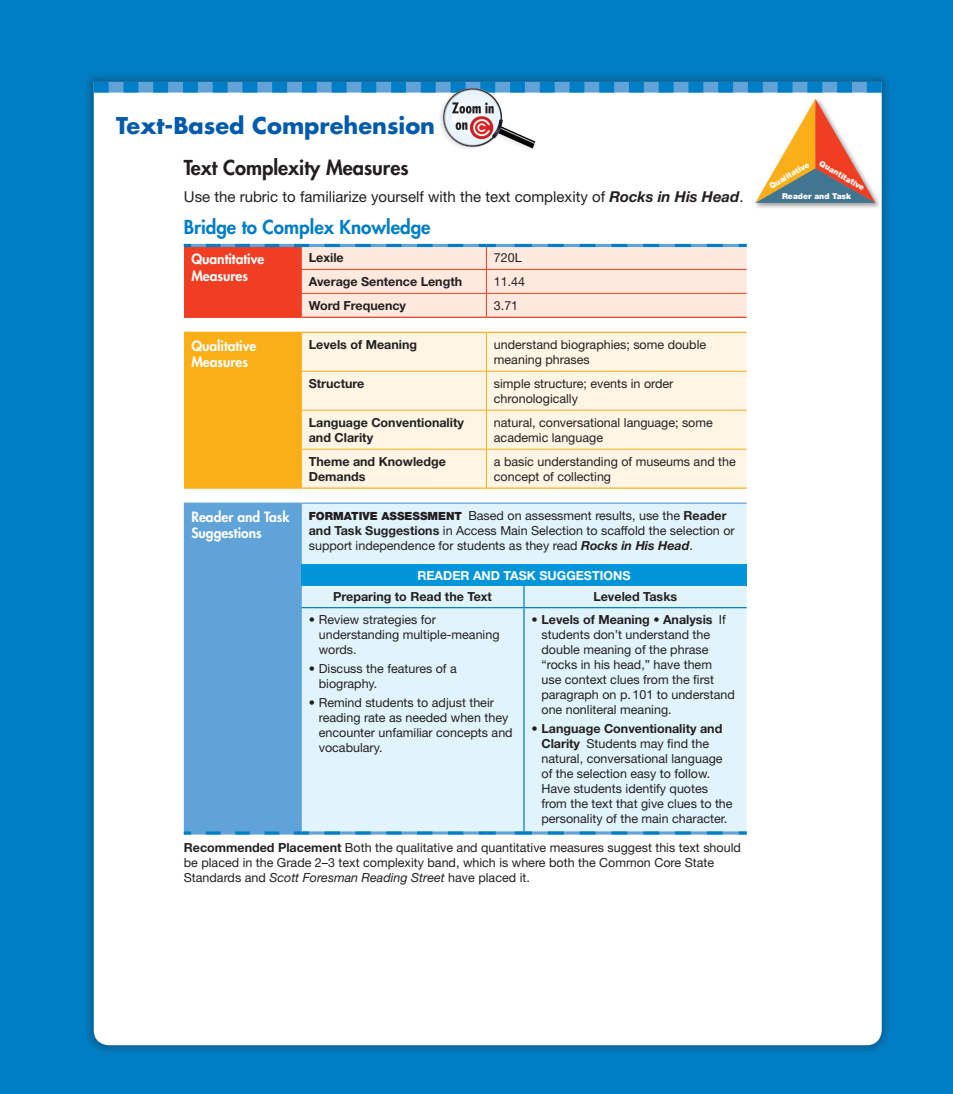
<style>
.page{position:relative;width:953px;height:1094px;background:#fff}
.page>*{position:absolute;margin:0;border:0;box-sizing:border-box;transform-origin:0 0}
.t1{font:700 22.5px "Futura Std";color:#015aaa}
.t2{font:800 20px "Futura Std";color:#231f20}
.t3{font:800 18.75px "Futura Std";color:#007ec5}
.t4{font:15px "Helvetica Neue LT Std";color:#231f20}
.t5{font:800 13.75px/16.2px "Futura Std";color:#fff}
.t6{font:12.5px/15px "Helvetica Neue LT Std";color:#231f20}
.t7{font:700 12.5px/15px "Helvetica Neue LT Std";color:#231f20}
.t8{font:700 12.5px "Helvetica Neue LT Std";color:#fff}
.t9{font:900 8px "Helvetica Neue LT Std";color:#fff}
.s1{font-weight:700;font-style:italic}
.s2{font-weight:900;font-size:11.25px}
.s3{font-weight:700}
.s4{font-style:italic}
</style>
<div class="page">
<div style="left:0;top:0;width:952px;height:1093px;background:#007ec5"></div>
<div style="left:83px;top:71px;width:809px;height:984px;background:#231f20;opacity:.3"></div>
<div style="left:94px;top:92px;width:787px;height:952px;background:#fff"></div>
<svg style="left:94px;top:82px;width:787px;height:10px"></svg>
<div style="left:754px;top:98px;width:130px;height:115px;background:#231f20;opacity:.3"></div>
<img style="left:751px;top:94px;width:131px;height:116px">
<svg style="left:755px;top:99px;width:120px;height:104px;background:#dab89f"></svg>
<div style="left:184px;top:245px;width:117px;height:72px;background:#ef3e22"></div>
<div style="left:184px;top:332px;width:117px;height:156px;background:#faaf18"></div>
<div style="left:302px;top:333px;width:444px;height:154px;background:#fef5e5"></div>
<div style="left:309px;top:503px;width:437px;height:328px;background:#e1f4fc"></div>
<div style="left:301px;top:564px;width:445px;height:22px;background:#0095d9"></div>
<hr style="left:184px;top:244px;width:117px;height:3px;background:#60a3d8">
<hr style="left:301px;top:831px;width:185px;height:3px;background:#60a3d8">
<hr style="left:486px;top:831px;width:38px;height:3px;background:#60a3d8">
<hr style="left:524px;top:831px;width:222px;height:3px;background:#60a3d8">
<svg style="left:206px;top:244px;width:74px;height:3px"></svg>
<svg style="left:184px;top:244px;width:7px;height:3px"></svg>
<svg style="left:324px;top:831px;width:147px;height:3px"></svg>
<svg style="left:478px;top:831px;width:18px;height:3px"></svg>
<svg style="left:548px;top:831px;width:182px;height:3px"></svg>
<svg style="left:514px;top:831px;width:18px;height:3px"></svg>
<svg style="left:738px;top:831px;width:8px;height:3px"></svg>
<hr style="left:184px;top:502px;width:117px;height:1px;background:#60a3d8">
<hr style="left:301px;top:502px;width:185px;height:1px;background:#60a3d8">
<hr style="left:486px;top:502px;width:38px;height:1px;background:#60a3d8">
<hr style="left:524px;top:502px;width:222px;height:1px;background:#60a3d8">
<div style="left:184px;top:503px;width:125px;height:331px;background:#60a3d8"></div>
<hr style="left:301px;top:607px;width:1px;height:224px;background:#60a3d8">
<svg style="left:523px;top:586px;width:1px;height:21px"></svg>
<hr style="left:523px;top:608px;width:1px;height:223px;background:#007ec5">
<hr style="left:301px;top:607px;width:185px;height:1px;background:#007ec5">
<hr style="left:486px;top:607px;width:38px;height:1px;background:#007ec5">
<hr style="left:524px;top:607px;width:222px;height:1px;background:#007ec5">
<svg style="left:294px;top:244px;width:452px;height:72px;background:#f3ddd4"></svg>
<hr style="left:486px;top:293px;width:38px;height:1px;background:#ef3e22">
<hr style="left:524px;top:293px;width:222px;height:1px;background:#ef3e22">
<hr style="left:184px;top:316px;width:117px;height:2px;background:#ef3e22">
<hr style="left:301px;top:316px;width:185px;height:2px;background:#ef3e22">
<hr style="left:486px;top:316px;width:38px;height:2px;background:#ef3e22">
<hr style="left:524px;top:316px;width:222px;height:2px;background:#ef3e22">
<hr style="left:184px;top:331px;width:117px;height:2px;background:#faaf18">
<hr style="left:301px;top:333px;width:1px;height:38px;background:#faaf18">
<hr style="left:301px;top:331px;width:185px;height:2px;background:#faaf18">
<hr style="left:486px;top:333px;width:1px;height:38px;background:#faaf18">
<hr style="left:486px;top:331px;width:38px;height:2px;background:#faaf18">
<hr style="left:524px;top:331px;width:222px;height:2px;background:#faaf18">
<hr style="left:301px;top:371px;width:1px;height:39px;background:#faaf18">
<hr style="left:301px;top:371px;width:185px;height:1px;background:#faaf18">
<hr style="left:486px;top:371px;width:1px;height:39px;background:#faaf18">
<hr style="left:486px;top:371px;width:38px;height:1px;background:#faaf18">
<hr style="left:524px;top:371px;width:222px;height:1px;background:#faaf18">
<hr style="left:301px;top:410px;width:1px;height:39px;background:#faaf18">
<hr style="left:301px;top:410px;width:185px;height:1px;background:#faaf18">
<hr style="left:486px;top:410px;width:1px;height:39px;background:#faaf18">
<hr style="left:486px;top:410px;width:38px;height:1px;background:#faaf18">
<hr style="left:524px;top:410px;width:222px;height:1px;background:#faaf18">
<hr style="left:301px;top:449px;width:1px;height:38px;background:#faaf18">
<hr style="left:301px;top:449px;width:185px;height:1px;background:#faaf18">
<hr style="left:486px;top:449px;width:1px;height:38px;background:#faaf18">
<hr style="left:486px;top:449px;width:38px;height:1px;background:#faaf18">
<hr style="left:524px;top:449px;width:222px;height:1px;background:#faaf18">
<hr style="left:301px;top:487px;width:185px;height:1px;background:#faaf18">
<hr style="left:486px;top:487px;width:38px;height:1px;background:#faaf18">
<hr style="left:524px;top:487px;width:222px;height:1px;background:#faaf18">
<img style="left:434px;top:82px;width:105px;height:75px">
<h1 class="t1" style="left:116px;top:110px;width:320px">Text-Based Comprehension</h1>
<h2 class="t2" style="left:184px;top:155px;width:226px">Text Complexity Measures</h2>
<p class="t4" style="left:184px;top:188px;width:561px">Use the rubric to familiarize yourself with the text complexity of <span class="s1">Rocks in His Head</span>.</p>
<h3 class="t3" style="left:184px;top:215px;width:248px">Bridge to Complex Knowledge</h3>
<p class="t5" style="left:191px;top:251px;width:74px">Quantitative<br>Measures</p>
<p class="t7" style="left:309px;top:249px;width:36px">Lexile</p>
<p class="t6" style="left:494px;top:250px;width:29px">720L</p>
<p class="t7" style="left:309px;top:273px;width:155px">Average Sentence Length</p>
<p class="t6" style="left:494px;top:274px;width:33px">11.44</p>
<p class="t7" style="left:309px;top:297px;width:99px">Word Frequency</p>
<p class="t6" style="left:494px;top:297px;width:26px">3.71</p>
<p class="t5" style="left:191px;top:338px;width:67px">Qualitative<br>Measures</p>
<p class="t7" style="left:309px;top:336px;width:110px">Levels of Meaning</p>
<p class="t6" style="left:494px;top:336px;width:214px">understand biographies; some double meaning phrases</p>
<p class="t7" style="left:309px;top:375px;width:57px">Structure</p>
<p class="t6" style="left:494px;top:375px;width:181px">simple structure; events in order chronologically</p>
<p class="t7" style="left:309px;top:414px;width:157px">Language Conventionality and Clarity</p>
<p class="t6" style="left:494px;top:414px;width:220px">natural, conversational language; some academic language</p>
<p class="t7" style="left:309px;top:453px;width:139px">Theme and Knowledge<br>Demands</p>
<p class="t6" style="left:494px;top:453px;width:243px">a basic understanding of museums and the concept of collecting</p>
<p class="t5" style="left:191px;top:508px;width:100px">Reader and Task<br>Suggestions</p>
<p class="t6" style="left:309px;top:507px;width:427px"><span class="s2">FORMATIVE ASSESSMENT</span> Based on assessment results, use the <span class="s3">Reader and Task Suggestions</span> in Access Main Selection to scaffold the selection or support independence for students as they read <span class="s1">Rocks in His Head</span>.</p>
<p class="t8" style="left:417px;top:567px;width:49px">Reader</p>
<p class="t8" style="left:481px;top:567px;width:39px">nd Task</p>
<p class="t8" style="left:539px;top:567px;width:91px">Suggestions</p>
<p class="t7" style="left:333px;top:589px;width:160px">Preparing to Read the Text</p>
<p class="t7" style="left:593px;top:589px;width:85px">Leveled Tasks</p>
<p class="t6" style="left:319px;top:611px;width:182px;text-indent:-10px">• Review strategies for understanding multiple-meaning words.</p>
<p class="t6" style="left:319px;top:660px;width:139px;text-indent:-10px">• Discuss the features of a biography.</p>
<p class="t6" style="left:319px;top:694px;width:195px;text-indent:-10px">• Remind students to adjust their reading rate as needed when they encounter unfamiliar concepts and vocabulary.</p>
<p class="t6" style="left:541px;top:611px;width:195px;text-indent:-10px">• <span class="s3">Levels of Meaning • Analysis</span> If students don’t understand the double meaning of the phrase “rocks in his head,” have them use context clues from the first paragraph on p.101 to understand one nonliteral meaning.</p>
<p class="t6" style="left:541px;top:720px;width:193px;text-indent:-10px">• <span class="s3">Language Conventionality and<br>Clarity</span> Students may find the natural, conversational language of the selection easy to follow.<br>Have students identify quotes from the text that give clues to the personality of the main character.</p>
<p class="t6" style="left:184px;top:839px;width:558px"><span class="s3">Recommended Placement</span> Both the qualitative and quantitative measures suggest this text should be placed in the Grade 2–3 text complexity band, which is where both the Common Core State<br>Standards and <span class="s4">Scott Foresman Reading Street</span> have placed it.</p>
<p class="t9" style="left:767px;top:182px;width:46px;rotate:-30deg">Qualitative</p>
<p class="t9" style="left:822px;top:158px;width:52px;rotate:30deg">Quantitative</p>
<p class="t9" style="left:782px;top:191px;width:71px">Reader and Task</p>
</div>
